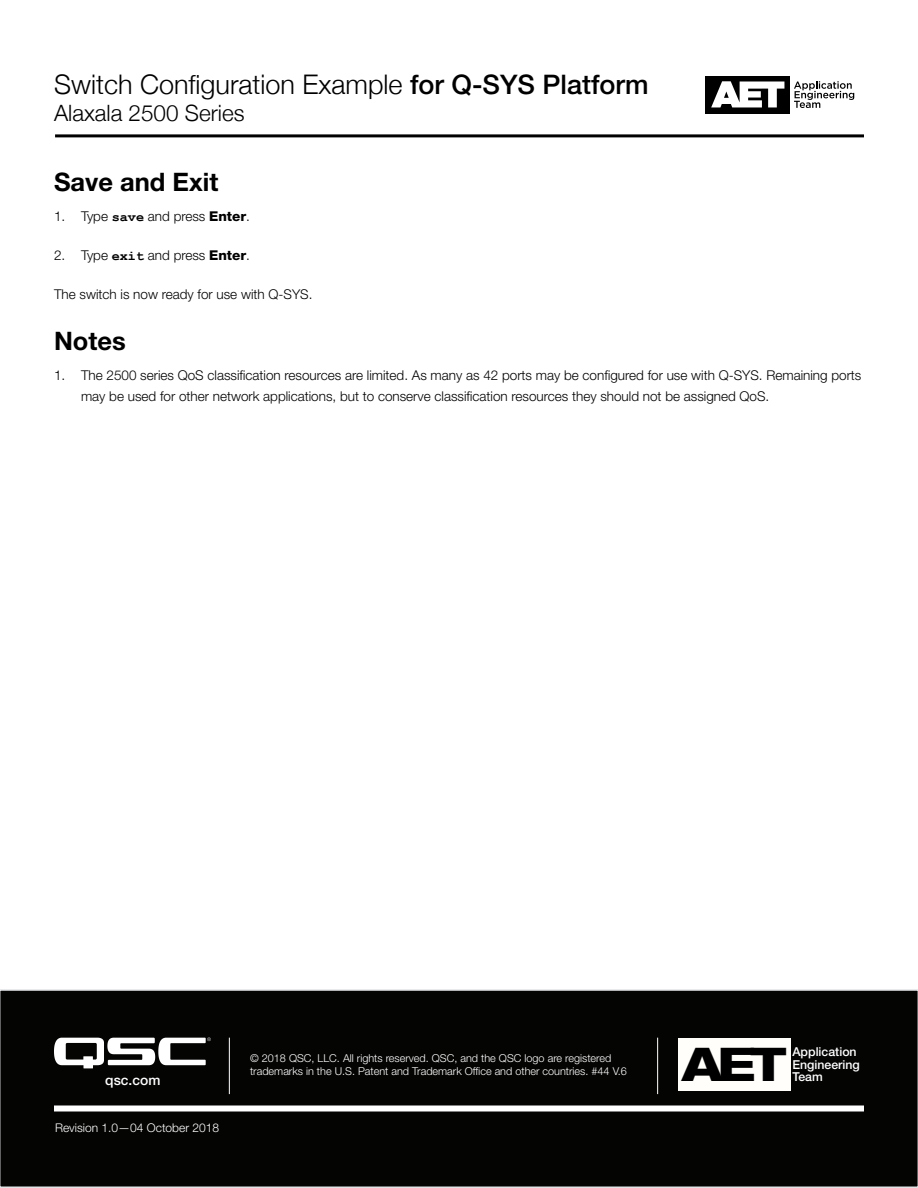
<style>
.page{position:relative;width:918px;height:1188px;background:#fff}
.page>*{position:absolute;margin:0;border:0;box-sizing:border-box;transform-origin:0 0}
.t1{font:800 expanded 46.5px "Helvetica Neue LT Pro";color:#000001}
.t2{font:300 27px "Helvetica Neue";color:#000001}
.Headline{font:700 25.5px "Helvetica Neue LT Pro";color:#000001}
.t3{font:300 22.5px "Helvetica Neue";color:#000001}
.t4{font:500 13.8px "Helvetica Neue LT Pro";color:#fff}
.Body_text{font:300 13.5px/21px "Helvetica Neue LT Pro";color:#000001}
.t5{font:500 12.3px/12.3px "Helvetica Neue LT Pro";color:#fff}
.t6{font:300 12px "Helvetica Neue LT Pro";color:#fff}
.t7{font:300 10.8px/13.5px "Helvetica Neue LT Pro";color:#fff}
.s1{font-family:"Helvetica Neue LT Pro";font-weight:500}
.s2{font-family:"Courier New";font-weight:700}
.s3{font-weight:800}
</style>
<div class="page">
<div style="left:0;top:989px;width:918px;height:199px;background:#040503"></div>
<div style="left:54px;top:1106px;width:810px;height:6px;background:#fff"></div>
<hr style="left:229px;top:1038px;width:1px;height:56px;background:#fff">
<hr style="left:657px;top:1038px;width:1px;height:56px;background:#fff">
<svg style="left:54px;top:1037px;width:157px;height:31px"></svg>
<hr style="left:55px;top:134px;width:809px;height:3px;background:#000001">
<div style="left:705px;top:76px;width:85px;height:37px;background:#000001"></div>
<svg style="left:711px;top:81px;width:73px;height:26px"></svg>
<svg style="left:794px;top:81px;width:60px;height:27px"></svg>
<div style="left:678px;top:1038px;width:112px;height:52px;background:#fffefa"></div>
<h2 class="t2" style="left:54px;top:68px;width:596px">Switch Configuration Example <span class="s1">for Q-SYS Platform</span></h2>
<h3 class="t3" style="left:54px;top:99px;width:192px">Alaxala 2500 Series</h3>
<p class="Headline" style="left:54px;top:166px;width:166px">Save and Exit</p>
<p class="Body_text" style="left:54px;top:205px;width:197px">1. Type <span class="s2">save</span> and press <span class="s3">Enter</span>.</p>
<p class="Body_text" style="left:54px;top:244px;width:197px">2. Type <span class="s2">exit</span> and press <span class="s3">Enter</span>.</p>
<p class="Body_text" style="left:54px;top:283px;width:260px">The switch is now ready for use with Q-SYS.</p>
<p class="Headline" style="left:54px;top:325px;width:73px">Notes</p>
<p class="Body_text" style="left:81px;top:364px;width:782px;text-indent:-27px">1. The 2500 series QoS classification resources are limited. As many as 42 ports may be configured for use with Q-SYS. Remaining ports may be used for other network applications, but to conserve classification resources they should not be assigned QoS.</p>
<p class="t4" style="left:105px;top:1071px;width:57px">qsc.com</p>
<p class="t6" style="left:55px;top:1120px;width:166px">Revision 1.0—04 October 2018</p>
<p class="t7" style="left:250px;top:1051px;width:378px">© 2018 QSC, LLC. All rights reserved. QSC, and the QSC logo are registered trademarks in the U.S. Patent and Trademark Office and other countries. #44 V.6</p>
<h1 class="t1" style="left:682px;top:1034px;width:105px">AET</h1>
<p class="t5" style="left:792px;top:1046px;width:69px">Application<br>Engineering<br>Team</p>
</div>
